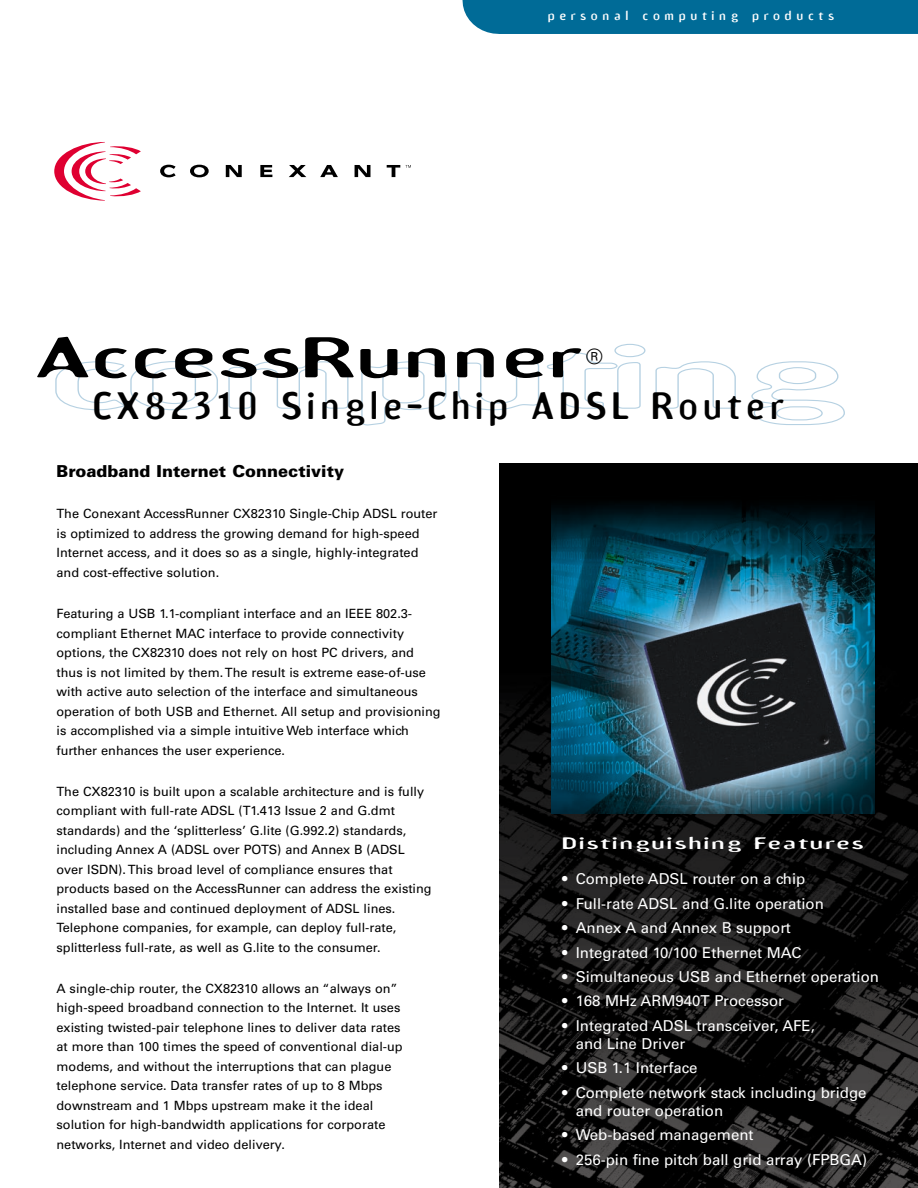
<style>
.page{position:relative;width:918px;height:1188px;background:#fff}
.page>*{position:absolute;margin:0;border:0;box-sizing:border-box;transform-origin:0 0}
.t1{font:54px "Amoebia Sans";color:#000;scale:1.8 1}
.t2{font:36px "Amoebia Sans";letter-spacing:.125em;color:#000;scale:1.1 1}
.t3{font:21px "Univers";color:#000}
.t4{font:900 16.5px "Univers";color:#000}
.t5{font:15.75px "Amoebia Sans";letter-spacing:.055em;color:#fff;scale:1.8 1}
.t6{font:15px/18px "Univers";color:#fff}
.t7{font:12.75px/19.5px "Univers";color:#000}
.t8{font:12px "Amoebia Sans";letter-spacing:.33em;color:#fff;scale:1.17 1}
</style>
<div class="page">
<svg style="left:54px;top:142px;width:87px;height:59px"></svg>
<svg style="left:355px;top:165px;width:15px;height:12px"></svg>
<svg style="left:226px;top:165px;width:16px;height:12px"></svg>
<svg style="left:289px;top:165px;width:17px;height:12px"></svg>
<svg style="left:320px;top:165px;width:18px;height:12px"></svg>
<svg style="left:190px;top:165px;width:19px;height:12px"></svg>
<svg style="left:260px;top:165px;width:12px;height:12px"></svg>
<svg style="left:160px;top:165px;width:16px;height:12px"></svg>
<svg style="left:387px;top:165px;width:24px;height:12px"></svg>
<svg style="left:55px;top:343px;width:790px;height:83px"></svg>
<img style="left:500px;top:464px;width:418px;height:724px">
<div style="left:463px;top:0;width:455px;height:34px;background:#006b97"></div>
<img style="left:551px;top:489px;width:324px;height:324px">
<p class="t8" style="left:548px;top:11px;width:246px">personal computing products</p>
<h1 class="t1" style="left:34px;top:336px;width:305px">AccessRunner</h1>
<h3 class="t3" style="left:586px;top:349px;width:18px">®</h3>
<h2 class="t2" style="left:93px;top:392px;width:629px">CX82310 Single-Chip ADSL Router</h2>
<p class="t4" style="left:57px;top:465px;width:289px">Broadband Internet Connectivity</p>
<p class="t7" style="left:57px;top:505px;width:383px">The Conexant AccessRunner CX82310 Single-Chip ADSL router is optimized to address the growing demand for high-speed Internet access, and it does so as a single, highly-integrated and cost-effective solution.</p>
<p class="t7" style="left:57px;top:605px;width:386px">Featuring a USB 1.1-compliant interface and an IEEE 802.3- compliant Ethernet MAC interface to provide connectivity options, the CX82310 does not rely on host PC drivers, and thus is not limited by them. The result is extreme ease-of-use with active auto selection of the interface and simultaneous operation of both USB and Ethernet. All setup and provisioning is accomplished via a simple intuitive Web interface which further enhances the user experience.</p>
<p class="t7" style="left:57px;top:783px;width:377px">The CX82310 is built upon a scalable architecture and is fully compliant with full-rate ADSL (T1.413 Issue 2 and G.dmt standards) and the ‘splitterless’ G.lite (G.992.2) standards, including Annex A (ADSL over POTS) and Annex B (ADSL over ISDN). This broad level of compliance ensures that products based on the AccessRunner can address the existing installed base and continued deployment of ADSL lines.<br>Telephone companies, for example, can deploy full-rate, splitterless full-rate, as well as G.lite to the consumer.</p>
<p class="t7" style="left:57px;top:980px;width:348px">A single-chip router, the CX82310 allows an “always on” high-speed broadband connection to the Internet. It uses existing twisted-pair telephone lines to deliver data rates at more than 100 times the speed of conventional dial-up modems, and without the interruptions that can plague telephone service. Data transfer rates of up to 8 Mbps downstream and 1 Mbps upstream make it the ideal solution for high-bandwidth applications for corporate networks, Internet and video delivery.</p>
<p class="t5" style="left:562px;top:837px;width:169px">Distinguishing Features</p>
<p class="t6" style="left:562px;top:871px;width:245px">• Complete ADSL router on a chip</p>
<p class="t6" style="left:562px;top:896px;width:263px">• Full-rate ADSL and G.lite operation</p>
<p class="t6" style="left:562px;top:920px;width:230px">• Annex A and Annex B support</p>
<p class="t6" style="left:562px;top:945px;width:241px">• Integrated 10/100 Ethernet MAC</p>
<p class="t6" style="left:562px;top:969px;width:318px">• Simultaneous USB and Ethernet operation</p>
<p class="t6" style="left:562px;top:994px;width:223px">• 168 MHz ARM940T Processor</p>
<p class="t6" style="left:576px;top:1018px;width:241px;text-indent:-14px">• Integrated ADSL transceiver, AFE, and Line Driver</p>
<p class="t6" style="left:562px;top:1060px;width:137px">• USB 1.1 Interface</p>
<p class="t6" style="left:576px;top:1085px;width:292px;text-indent:-14px">• Complete network stack including bridge and router operation</p>
<p class="t6" style="left:562px;top:1127px;width:193px">• Web-based management</p>
<p class="t6" style="left:562px;top:1152px;width:306px">• 256-pin fine pitch ball grid array (FPBGA)</p>
</div>
